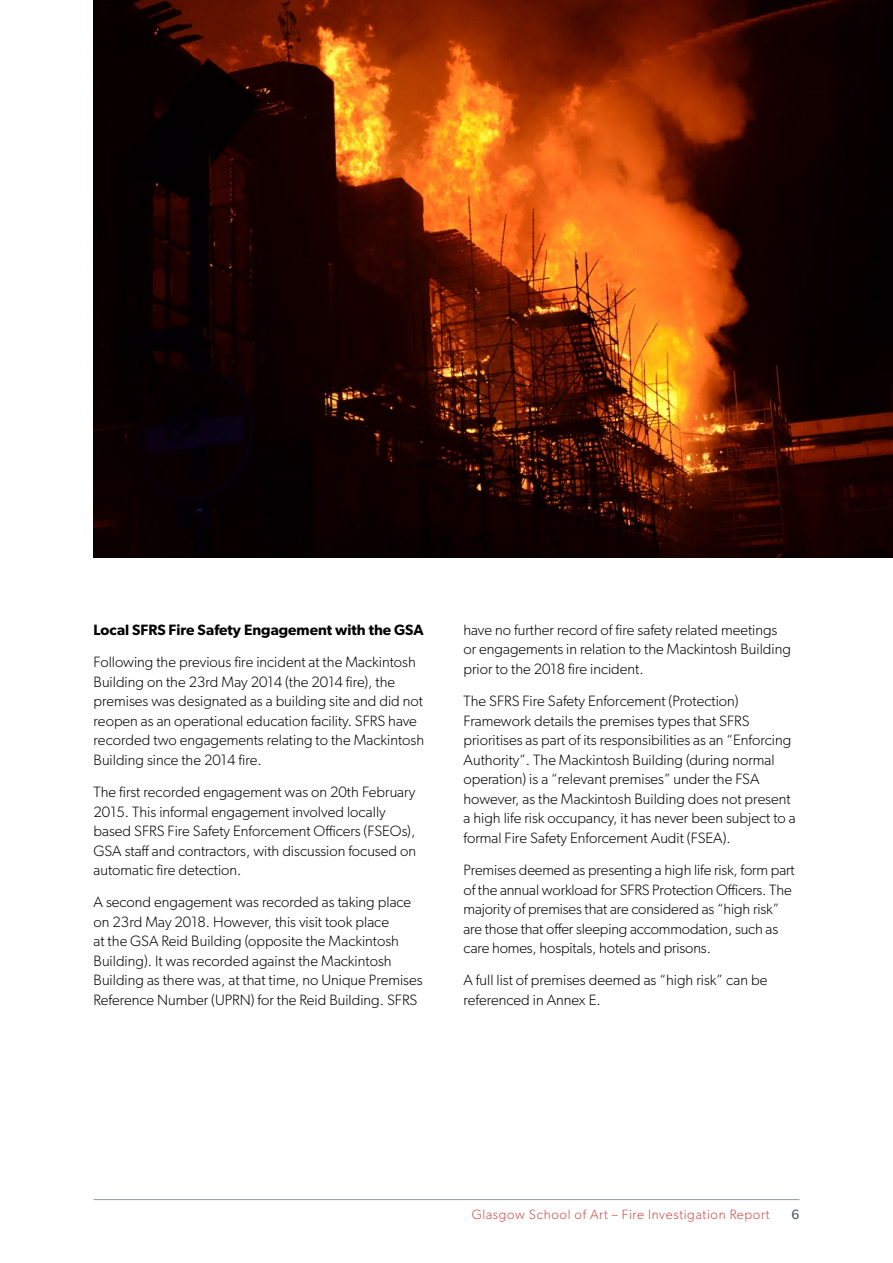
<style>
.page{position:relative;width:893px;height:1263px;background:#fff}
.page>*{position:absolute;margin:0;border:0;box-sizing:border-box;transform-origin:0 0}
.t1{font:300 15px/19.5px "Gibson";color:#000}
.t2{font:600 15px "Gibson";color:#000}
.t3{font:300 13.5px "Gibson";letter-spacing:.05em;color:#cd4845}
.t4{font:13.5px "Gibson";color:#4c565c}
</style>
<div class="page">
<hr style="left:94px;top:1199px;width:705px;height:1px;background:#939da3">
<img style="left:94px;top:0;width:799px;height:558px">
<p class="t2" style="left:94px;top:621px;width:331px">Local SFRS Fire Safety Engagement with the GSA</p>
<p class="t1" style="left:94px;top:652px;width:332px">Following the previous fire incident at the Mackintosh Building on the 23rd May 2014 (the 2014 fire), the premises was designated as a building site and did not reopen as an operational education facility. SFRS have recorded two engagements relating to the Mackintosh Building since the 2014 fire.</p>
<p class="t1" style="left:94px;top:782px;width:324px">The first recorded engagement was on 20th February 2015. This informal engagement involved locally based SFRS Fire Safety Enforcement Officers (FSEOs), GSA staff and contractors, with discussion focused on automatic fire detection.</p>
<p class="t1" style="left:94px;top:892px;width:331px">A second engagement was recorded as taking place on 23rd May 2018. However, this visit took place<br>at the GSA Reid Building (opposite the Mackintosh Building). It was recorded against the Mackintosh Building as there was, at that time, no Unique Premises Reference Number (UPRN) for the Reid Building. SFRS</p>
<p class="t1" style="left:463px;top:620px;width:329px">have no further record of fire safety related meetings or engagements in relation to the Mackintosh Building prior to the 2018 fire incident.</p>
<p class="t1" style="left:463px;top:691px;width:334px">The SFRS Fire Safety Enforcement (Protection)<br>Framework details the premises types that SFRS prioritises as part of its responsibilities as an “Enforcing Authority”. The Mackintosh Building (during normal operation) is a “relevant premises” under the FSA however, as the Mackintosh Building does not present a high life risk occupancy, it has never been subject to a formal Fire Safety Enforcement Audit (FSEA).</p>
<p class="t1" style="left:463px;top:860px;width:333px">Premises deemed as presenting a high life risk, form part of the annual workload for SFRS Protection Officers. The majority of premises that are considered as “high risk” are those that offer sleeping accommodation, such as care homes, hospitals, hotels and prisons.</p>
<p class="t1" style="left:463px;top:970px;width:305px">A full list of premises deemed as “high risk” can be referenced in Annex E.</p>
<p class="t3" style="left:472px;top:1206px;width:299px">Glasgow School of Art – Fire Investigation Report</p>
<p class="t4" style="left:791px;top:1206px;width:9px">6</p>
</div>
